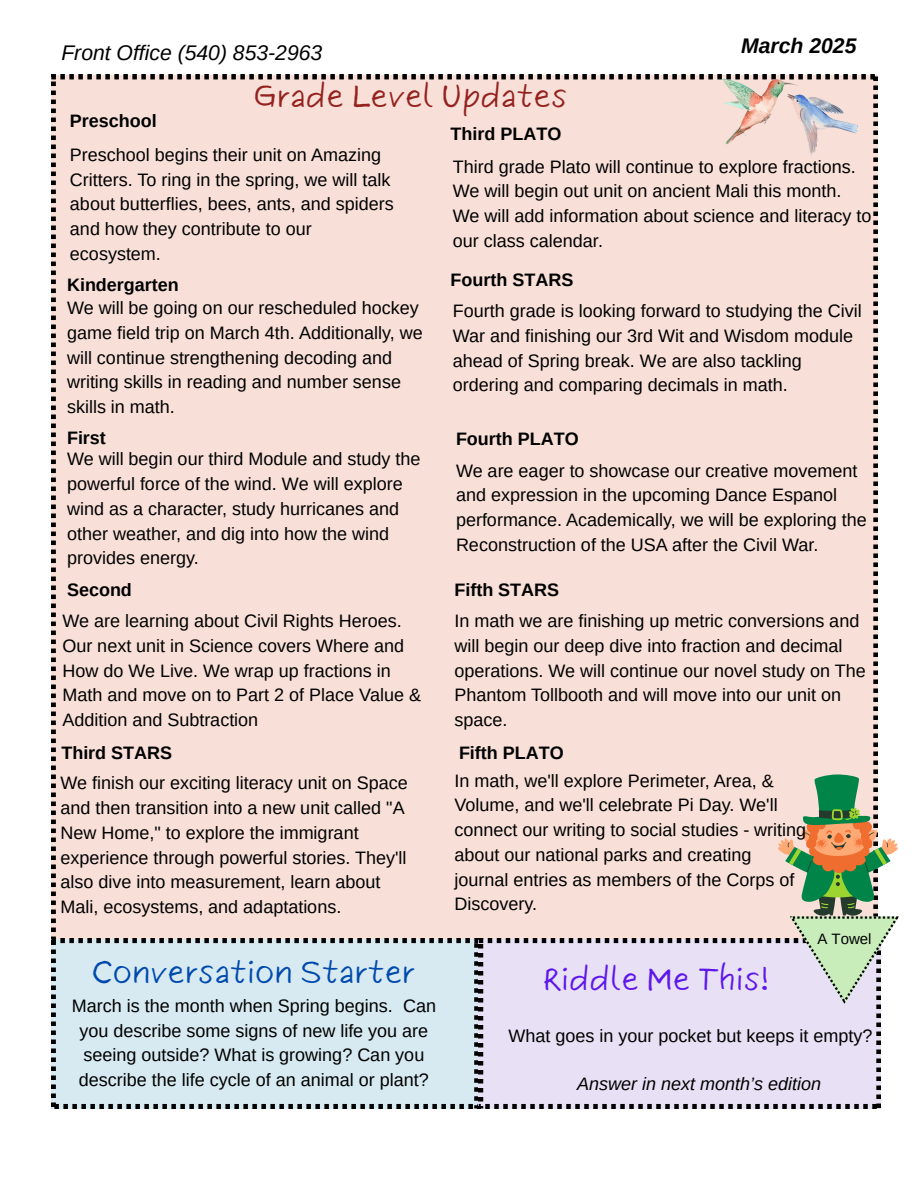
<style>
.page{position:relative;width:918px;height:1188px;background:#fff}
.page>*{position:absolute;margin:0;border:0;box-sizing:border-box;transform-origin:0 0}
.t1{font:30.6px "Six Hands Marker";color:#004aad}
.t2{font:30.6px "Six Hands Marker";color:#94221e}
.t3{font:30.6px "Six Hands Marker";color:#5e17eb}
.t4{font:italic 21.15px "Arimo";color:#000}
.t5{font:italic 700 21.15px "Arimo";color:#000}
.t6{font:18px/24.8px "Arimo";color:#000}
.t7{font:700 18px "Arimo";color:#000}
.t8{font:italic 18px "Arimo";color:#000}
.t9{font:15px "Arimo";color:#000}
</style>
<div class="page">
<div style="left:51px;top:75px;width:827px;height:864px;background:#f8e0d9"></div>
<div style="left:51px;top:939px;width:428px;height:169px;background:#d7eaf1"></div>
<div style="left:479px;top:939px;width:401px;height:169px;background:#e8e1f6"></div>
<img style="left:723px;top:80px;width:135px;height:76px">
<svg style="left:777px;top:774px;width:122px;height:230px"></svg>
<h2 class="t4" style="left:61px;top:41px;width:263px">Front Office (540) 853-2963</h2>
<h1 class="t2" style="left:254px;top:70px;width:315px">Grade Level Updates</h1>
<p class="t7" style="left:70px;top:111px;width:88px">Preschool</p>
<h4 class="t7" style="left:451px;top:123px;width:112px">Third PLATO</h4>
<h3 class="t5" style="left:741px;top:34px;width:117px">March 2025</h3>
<h5 class="t6" style="left:70px;top:142px;width:325px">Preschool begins their unit on Amazing Critters. To ring in the spring, we will talk about butterflies, bees, ants, and spiders and how they contribute to our ecosystem.</h5>
<h4 class="t7" style="left:67px;top:275px;width:113px">Kindergarten</h4>
<h5 class="t6" style="left:67px;top:295px;width:357px">We will be going on our rescheduled hockey game field trip on March 4th. Additionally, we will continue strengthening decoding and writing skills in reading and number sense skills in math.</h5>
<h4 class="t6" style="left:67px;top:447px;width:355px">We will begin our third Module and study the powerful force of the wind. We will explore wind as a character, study hurricanes and other weather, and dig into how the wind provides energy.</h4>
<h4 class="t7" style="left:67px;top:428px;width:40px">First</h4>
<h5 class="t7" style="left:67px;top:579px;width:66px">Second</h5>
<h4 class="t6" style="left:62px;top:608px;width:360px">We are learning about Civil Rights Heroes.<br>Our next unit in Science covers Where and How do We Live. We wrap up fractions in Math and move on to Part 2 of Place Value &amp; Addition and Subtraction</h4>
<h5 class="t7" style="left:61px;top:743px;width:112px">Third STARS</h5>
<h5 class="t6" style="left:60px;top:771px;width:349px">We finish our exciting literacy unit on Space and then transition into a new unit called "A New Home," to explore the immigrant experience through powerful stories. They'll also dive into measurement, learn about Mali, ecosystems, and adaptations.</h5>
<p class="t6" style="left:453px;top:154px;width:420px">Third grade Plato will continue to explore fractions.<br>We will begin out unit on ancient Mali this month.<br>We will add information about science and literacy to our class calendar.</p>
<h4 class="t7" style="left:451px;top:270px;width:124px">Fourth STARS</h4>
<h1 class="t6" style="left:453px;top:299px;width:410px">Fourth grade is looking forward to studying the Civil War and finishing our 3rd Wit and Wisdom module ahead of Spring break. We are also tackling ordering and comparing decimals in math.</h1>
<h4 class="t7" style="left:456px;top:429px;width:124px">Fourth PLATO</h4>
<p class="t6" style="left:456px;top:458px;width:412px">We are eager to showcase our creative movement and expression in the upcoming Dance Espanol performance. Academically, we will be exploring the Reconstruction of the USA after the Civil War.</p>
<h5 class="t7" style="left:454px;top:579px;width:106px">Fifth STARS</h5>
<h1 class="t6" style="left:454px;top:608px;width:413px">In math we are finishing up metric conversions and will begin our deep dive into fraction and decimal operations. We will continue our novel study on The Phantom Tollbooth and will move into our unit on space.</h1>
<h5 class="t7" style="left:459px;top:743px;width:106px">Fifth PLATO</h5>
<h5 class="t6" style="left:454px;top:768px;width:353px">In math, we'll explore Perimeter, Area, &amp; Volume, and we'll celebrate Pi Day. We'll connect our writing to social studies - writing about our national parks and creating journal entries as members of the Corps of Discovery.</h5>
<h4 class="t9" style="left:817px;top:930px;width:56px">A Towel</h4>
<h5 class="t1" style="left:92px;top:946px;width:325px">Conversation Starter</h5>
<h4 class="t3" style="left:542px;top:953px;width:229px">Riddle Me This!</h4>
<h5 class="t6" style="left:72px;top:993px;width:366px;text-align:center">March is the month when Spring begins. Can you describe some signs of new life you are seeing outside? What is growing? Can you describe the life cycle of an animal or plant?</h5>
<h4 class="t6" style="left:509px;top:1024px;width:365px">What goes in your pocket but keeps it empty?</h4>
<h5 class="t8" style="left:577px;top:1074px;width:245px">Answer in next month’s edition</h5>
</div>
